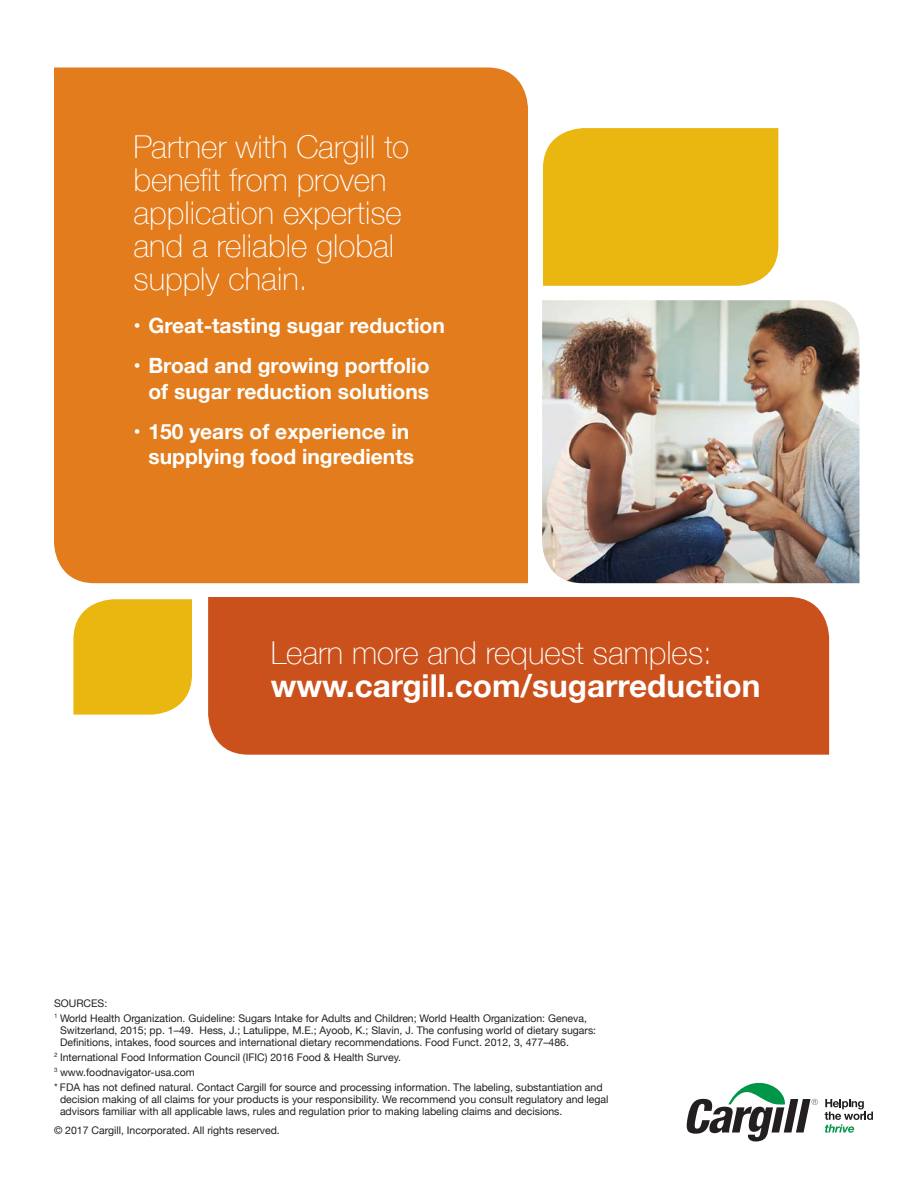
<style>
.page{position:relative;width:918px;height:1188px;background:#fff}
.page>*{position:absolute;margin:0;border:0;box-sizing:border-box;transform-origin:0 0}
.t1{font:100 31.5px/33px "Helvetica Neue";color:#fff}
.t2{font:700 31.5px/33px "Helvetica Neue";color:#fff}
.t3{font:700 21px/25.2px "Helvetica Neue";color:#fff;text-align:right}
.FOOTNOTES{font:10.5px/12px "Helvetica Neue";color:#231f20}
.s1{font-weight:100}
</style>
<div class="page">
<div style="left:54px;top:68px;width:474px;height:515px;background:#e37c1c"></div>
<div style="left:208px;top:597px;width:621px;height:158px;background:#cb511c"></div>
<svg style="left:73px;top:599px;width:119px;height:116px;background:#ebba1d"></svg>
<div style="left:543px;top:128px;width:235px;height:158px;background:#eab610"></div>
<img style="left:542px;top:300px;width:318px;height:283px">
<svg style="left:686px;top:1083px;width:132px;height:59px"></svg>
<svg style="left:825px;top:1099px;width:48px;height:34px"></svg>
<p class="t1" style="left:133px;top:129px;width:277px">Partner with Cargill to benefit from proven application expertise and a reliable global supply chain.</p>
<p class="t3" style="left:133px;top:314px;width:313px">• Great-tasting sugar reduction</p>
<p class="t3" style="left:133px;top:354px;width:298px">• Broad and growing portfolio of sugar reduction solutions</p>
<p class="t3" style="left:133px;top:419px;width:282px">• 150 years of experience in supplying food ingredients</p>
<p class="t2" style="left:271px;top:638px;width:491px"><span class="s1">Learn more and request samples: </span>www.cargill.com/sugarreduction</p>
<p class="FOOTNOTES" style="left:54px;top:997px;width:55px">SOURCES:</p>
<p class="FOOTNOTES" style="left:60px;top:1012px;width:538px;text-indent:-6px"><sup>1</sup> World Health Organization. Guideline: Sugars Intake for Adults and Children; World Health Organization: Geneva,<br>Switzerland, 2015; pp. 1–49. Hess, J.; Latulippe, M.E.; Ayoob, K.; Slavin, J. The confusing world of dietary sugars:<br>Definitions, intakes, food sources and international dietary recommendations. Food Funct. 2012, 3, 477–486.</p>
<p class="FOOTNOTES" style="left:54px;top:1051px;width:349px"><sup>2</sup> International Food Information Council (IFIC) 2016 Food &amp; Health Survey.</p>
<p class="FOOTNOTES" style="left:54px;top:1066px;width:142px"><sup>3</sup> www.foodnavigator-usa.com</p>
<p class="FOOTNOTES" style="left:60px;top:1081px;width:550px;text-indent:-6px">* FDA has not defined natural. Contact Cargill for source and processing information. The labeling, substantiation and decision making of all claims for your products is your responsibility. We recommend you consult regulatory and legal advisors familiar with all applicable laws, rules and regulation prior to making labeling claims and decisions.</p>
<p class="FOOTNOTES" style="left:54px;top:1125px;width:227px">© 2017 Cargill, Incorporated. All rights reserved.</p>
</div>
